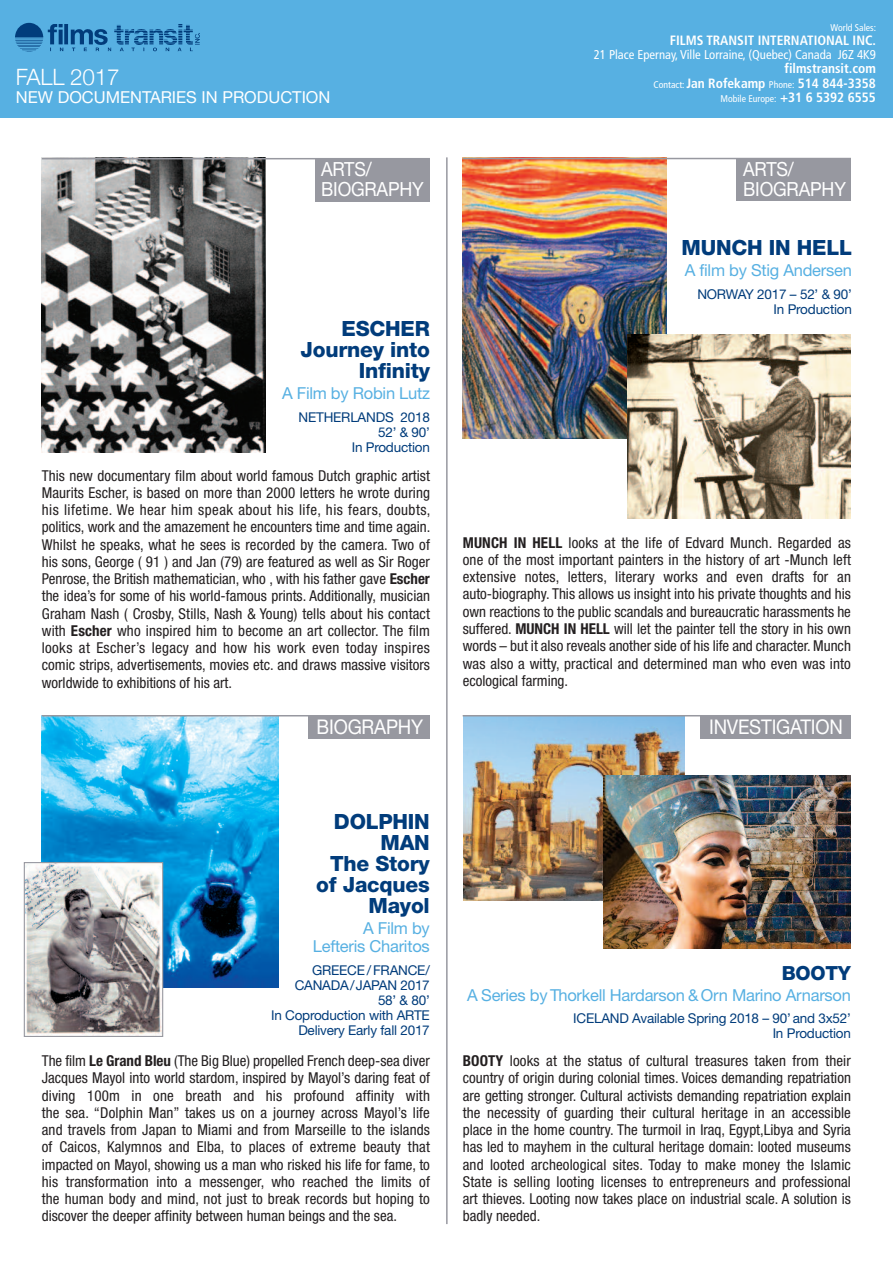
<style>
.page{position:relative;width:893px;height:1263px;background:#fff}
.page>*{position:absolute;margin:0;border:0;box-sizing:border-box;transform-origin:0 0}
.t1{font:300 22.5px "Helvetica Neue";letter-spacing:-.01em;color:#fff}
.t2{font:800 21px/21px "Helvetica Neue";letter-spacing:-.01em;color:#013c7b;text-align:right}
.t3{font:20.25px "Helvetica Neue";letter-spacing:-.01em;color:#fff;scale:.92 1}
.t4{font:19.5px/19.5px "Helvetica Neue";letter-spacing:-.01em;color:#fff;scale:.92 1}
.t5{font:800 19.5px "Helvetica Neue";letter-spacing:-.01em;color:#013c7b}
.t6{font:16.5px/18px "Helvetica Neue";letter-spacing:-.015em;color:#57b0e2;text-align:right}
.t7{font:16.5px "Helvetica Neue";color:#fff}
.t8{font:condensed 15px/17.2px "Helvetica Neue";color:#231f20;text-align:justify}
.t9{font:13.5px/15px "Helvetica Neue";letter-spacing:-.015em;color:#013c7b;text-align:right}
.t10{font:700 condensed 13.5px/14.2px "Frutiger";color:#fff;text-align:right}
.t11{font:condensed 12.75px "Frutiger";color:#fff}
.t12{font:condensed 9.75px "Frutiger";color:#fff}
.s1{font-weight:700}
.s2{font-weight:400;font-size:9.75px}
.s3{font-weight:700;font-size:13.5px}
</style>
<div class="page">
<div style="left:0;top:0;width:893px;height:118px;background:#57b0e2"></div>
<img style="left:15px;top:22px;width:185px;height:30px">
<img style="left:463px;top:716px;width:221px;height:185px">
<img style="left:42px;top:716px;width:237px;height:271px">
<img style="left:604px;top:775px;width:247px;height:174px">
<img style="left:463px;top:159px;width:203px;height:279px">
<hr style="left:42px;top:715px;width:388px;height:1px;background:#9798a0">
<div style="left:308px;top:715px;width:122px;height:24px;background:#9798a0"></div>
<div style="left:701px;top:715px;width:150px;height:24px;background:#9798a0"></div>
<hr style="left:463px;top:715px;width:388px;height:1px;background:#9798a0">
<img style="left:42px;top:159px;width:224px;height:293px">
<hr style="left:42px;top:158px;width:388px;height:1px;background:#9798a0">
<hr style="left:463px;top:158px;width:388px;height:1px;background:#9798a0">
<hr style="left:446px;top:157px;width:2px;height:1067px;background:#9798a0">
<img style="left:26px;top:864px;width:135px;height:171px">
<div style="left:24px;top:862px;width:139px;height:175px;border:1px solid #9798a0"></div>
<div style="left:737px;top:158px;width:114px;height:43px;background:#9798a0"></div>
<div style="left:316px;top:159px;width:114px;height:42px;background:#9798a0"></div>
<img style="left:627px;top:334px;width:224px;height:184px">
<h1 class="t1" style="left:16px;top:64px;width:105px">Fall 2017</h1>
<p class="t7" style="left:16px;top:91px;width:316px">NEW DOCUMENTARIES IN PRODUCTION</p>
<h3 class="t4" style="left:321px;top:161px;width:113px">ARTS/<br>BIOGRAPHY</h3>
<h2 class="t2" style="left:300px;top:320px;width:131px">ESCHER<br>Journey into<br>Infinity</h2>
<p class="t6" style="left:282px;top:386px;width:149px">A Film by Robin Lutz</p>
<p class="t9" style="left:299px;top:411px;width:133px">NETHERLANDS 2018<br>52’ &amp; 90’<br>In Production</p>
<p class="t8" style="left:42px;top:468px;width:390px">This new documentary film about world famous Dutch graphic artist Maurits Escher, is based on more than 2000 letters he wrote during his lifetime. We hear him speak about his life, his fears, doubts, politics, work and the amazement he encounters time and time again.<br>Whilst he speaks, what he sees is recorded by the camera. Two of his sons, George ( 91 ) and Jan (79) are featured as well as Sir Roger Penrose, the British mathematician, who , with his father gave <span class="s1">Escher </span>the idea’s for some of his world-famous prints. Additionally, musician Graham Nash ( Crosby, Stills, Nash &amp; Young) tells about his contact with <span class="s1">Escher</span> who inspired him to become an art collector. The film looks at Escher’s legacy and how his work even today inspires comic strips, advertisements, movies etc. and draws massive visitors worldwide to exhibitions of his art.</p>
<p class="t12" style="left:831px;top:23px;width:47px">World Sales:</p>
<p class="t10" style="left:670px;top:34px;width:208px">FILMS TRANSIT INTERNATIONAL INC.</p>
<p class="t11" style="left:594px;top:50px;width:284px">21 Place Epernay, Ville Lorraine, (Quebec) Canada J6Z 4K9</p>
<p class="t10" style="left:654px;top:63px;width:224px">filmstransit.com<br><span class="s2">Contact:</span> Jan Rofekamp <span class="s2">Phone:</span> 514 844-3358</p>
<p class="t12" style="left:720px;top:95px;width:157px">Mobile Europe: <span class="s3">+31 6 5392 6555</span></p>
<h3 class="t4" style="left:743px;top:161px;width:113px">ARTS/<br>BIOGRAPHY</h3>
<h2 class="t2" style="left:681px;top:239px;width:172px">MUNCH IN HELL</h2>
<p class="t6" style="left:685px;top:263px;width:169px">A film by Stig Andersen</p>
<p class="t9" style="left:697px;top:287px;width:156px">NORWAY 2017 – 52’ &amp; 90’<br>In Production</p>
<p class="t8" style="left:463px;top:535px;width:390px"><span class="s1">MUNCH IN HELL</span> looks at the life of Edvard Munch. Regarded as one of the most important painters in the history of art -Munch left extensive notes, letters, literary works and even drafts for an auto-biography. This allows us insight into his private thoughts and his own reactions to the public scandals and bureaucratic harassments he suffered. <span class="s1">MUNCH IN HELL</span> will let the painter tell the story in his own words – but it also reveals another side of his life and character. Munch was also a witty, practical and determined man who even was into ecological farming.</p>
<h3 class="t3" style="left:317px;top:720px;width:118px">BIOGRAPHY</h3>
<h3 class="t3" style="left:709px;top:720px;width:147px">INVESTIGATION</h3>
<h2 class="t2" style="left:316px;top:813px;width:115px">DOLPHIN<br>MAN<br>The Story of Jacques<br>Mayol</h2>
<p class="t6" style="left:313px;top:921px;width:118px">A Film by<br>Lefteris Charitos</p>
<p class="t9" style="left:271px;top:964px;width:160px">GREECE/FRANCE/<br>CANADA/JAPAN 2017<br>58’ &amp; 80’<br>In Coproduction with ARTE<br>Delivery Early fall 2017</p>
<h3 class="t5" style="left:782px;top:966px;width:71px">BOOTY</h3>
<p class="t6" style="left:467px;top:987px;width:385px">A Series by Thorkell Hardarson &amp; Orn Marino Arnarson</p>
<p class="t9" style="left:573px;top:1012px;width:279px">ICELAND Available Spring 2018 – 90’ and 3x52’<br>In Production</p>
<p class="t8" style="left:42px;top:1053px;width:390px">The film <span class="s1">Le Grand Bleu</span> (The Big Blue) propelled French deep-sea diver Jacques Mayol into world stardom, inspired by Mayol’s daring feat of diving 100m in one breath and his profound affinity with the sea. “Dolphin Man” takes us on a journey across Mayol’s life and travels from Japan to Miami and from Marseille to the islands of Caicos, Kalymnos and Elba, to places of extreme beauty that impacted on Mayol, showing us a man who risked his life for fame, to his transformation into a messenger, who reached the limits of the human body and mind, not just to break records but hoping to discover the deeper affinity between human beings and the sea.</p>
<p class="t8" style="left:463px;top:1053px;width:390px"><span class="s1">BOOTY</span> looks at the status of cultural treasures taken from their country of origin during colonial times. Voices demanding repatriation are getting stronger. Cultural activists demanding repatriation explain the necessity of guarding their cultural heritage in an accessible place in the home country. The turmoil in Iraq, Egypt,Libya and Syria has led to mayhem in the cultural heritage domain: looted museums and looted archeological sites. Today to make money the Islamic State is selling looting licenses to entrepreneurs and professional art thieves. Looting now takes place on industrial scale. A solution is badly needed.</p>
</div>
